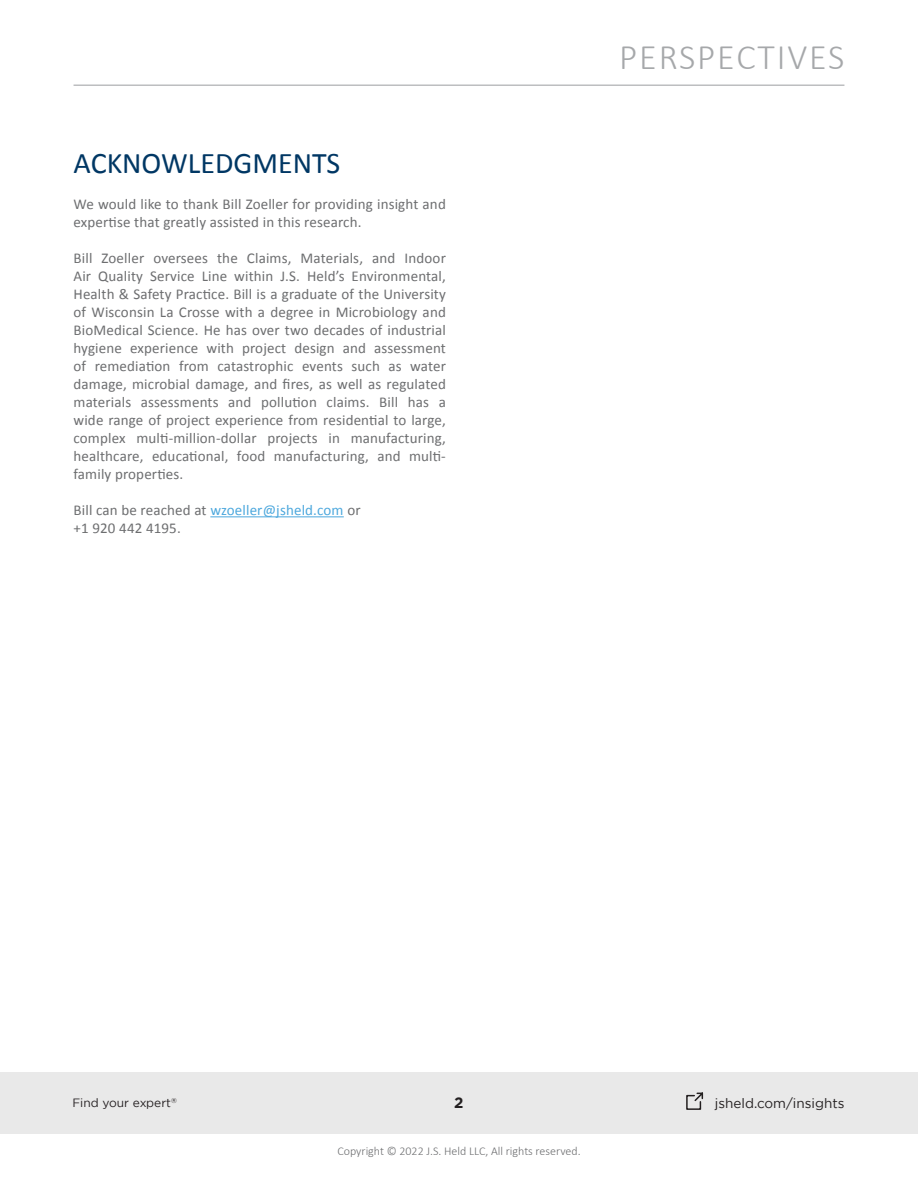
<style>
.page{position:relative;width:918px;height:1188px;background:#fff}
.page>*{position:absolute;margin:0;border:0;box-sizing:border-box;transform-origin:0 0}
.t1{font:300 36px "Calibri";letter-spacing:.05em;color:#a6a8aa}
.Main_Titles{font:30px "Calibri";color:#003764}
.Text_Styles{font:15px/18px "Calibri";letter-spacing:.01em;color:#6d6e70}
.t2{font:700 15px "Gotham";color:#231f20}
.t3{font:13.5px "Gotham";color:#231f20}
.t4{font:300 12px "Calibri";color:#6d6e70}
.t5{font:12px "Gotham";color:#241f21}
.t6{font:7.05px "Gotham";color:#241f21}
.s1{color:#4da8dd}
</style>
<div class="page">
<div style="left:0;top:1072px;width:918px;height:62px;background:#e9e9e9"></div>
<hr style="left:74px;top:85px;width:770px;height:1px;background:#a6a8ab">
<svg style="left:686px;top:1092px;width:18px;height:18px"></svg>
<hr style="left:210px;top:516px;width:134px;height:1px;background:#4da8dd">
<p class="Main_Titles" style="left:74px;top:145px;width:268px">ACKNOWLEDGMENTS</p>
<p class="Text_Styles" style="left:74px;top:194px;width:374px">We would like to thank Bill Zoeller for providing insight and expertise that greatly assisted in this research.</p>
<p class="Text_Styles" style="left:74px;top:248px;width:374px;text-align:justify">Bill Zoeller oversees the Claims, Materials, and Indoor Air Quality Service Line within J.S. Held’s Environmental, Health &amp; Safety Practice. Bill is a graduate of the University of Wisconsin La Crosse with a degree in Microbiology and BioMedical Science. He has over two decades of industrial hygiene experience with project design and assessment of remediation from catastrophic events such as water damage, microbial damage, and fires, as well as regulated materials assessments and pollution claims. Bill has a wide range of project experience from residential to large, complex multi-million-dollar projects in manufacturing, healthcare, educational, food manufacturing, and multi&shy;family properties.</p>
<p class="Text_Styles" style="left:74px;top:500px;width:289px">Bill can be reached at <span class="s1">wzoeller@jsheld.com</span> or</p>
<p class="Text_Styles" style="left:74px;top:518px;width:109px">+1 920 442 4195.</p>
<h1 class="t1" style="left:619px;top:35px;width:227px">PERSPECTIVES</h1>
<p class="t5" style="left:72px;top:1096px;width:100px">Find your expert</p>
<p class="t2" style="left:454px;top:1093px;width:11px">2</p>
<p class="t3" style="left:715px;top:1095px;width:131px">jsheld.com/insights</p>
<p class="t6" style="left:171px;top:1096px;width:7px">®</p>
<p class="t4" style="left:337px;top:1144px;width:245px">Copyright © 2022 J.S. Held LLC, All rights reserved.</p>
</div>
